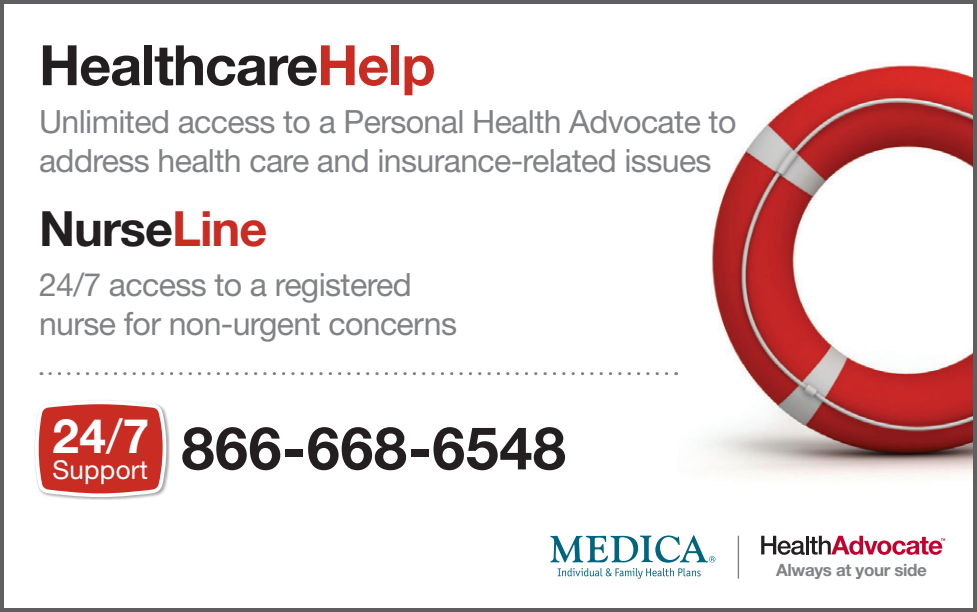
<style>
.page{position:relative;width:977px;height:612px;background:#fff}
.page>*{position:absolute;margin:0;border:0;box-sizing:border-box;transform-origin:0 0}
.t1{font:700 59.2px "Helvetica Neue LT Std";letter-spacing:.01em;color:#231f20}
.t2{font:700 55.6px "Helvetica Neue LT Std";letter-spacing:-.02em;color:#231f20}
.t3{font:700 48.8px "Helvetica Neue LT Std";letter-spacing:-.02em;color:#231f20}
.t4{font:700 47.6px "Helvetica Neue LT Std";color:#fff}
.t5{font:32px/38.4px "Helvetica Neue LT Std";letter-spacing:-.02em;color:#808285}
.t6{font:26px "Helvetica Neue LT Std";letter-spacing:.01em;color:#fff}
.t7{font:700 16.8px "Helvetica Neue LT Std";letter-spacing:-.02em;color:#808285}
.s1{color:#c92c23}
.s2{font-weight:400}
</style>
<div class="page">
<img style="left:677px;top:65px;width:295px;height:412px">
<div style="left:0;top:0;width:977px;height:612px;border:4px solid #5f5f62"></div>
<div style="left:34px;top:400px;width:135px;height:100px;background:#231f20;opacity:.39"></div>
<svg style="left:35px;top:401px;width:131px;height:96px;background:#d04f48"></svg>
<svg style="left:550px;top:535px;width:165px;height:44px"></svg>
<hr style="left:737px;top:536px;width:2px;height:43px;background:#808285">
<svg style="left:761px;top:536px;width:184px;height:19px"></svg>
<svg style="left:41px;top:372px;width:626px;height:3px"></svg>
<p class="t2" style="left:39px;top:31px;width:398px">Healthcare<span class="s1">Help</span></p>
<p class="t5" style="left:39px;top:102px;width:699px">Unlimited access to a Personal Health Advocate to address health care and insurance-related issues</p>
<p class="t3" style="left:39px;top:198px;width:230px">Nurse<span class="s1">Line</span></p>
<p class="t5" style="left:39px;top:265px;width:419px">24/7 access to a registered nurse for non-urgent concerns</p>
<p class="t4" style="left:52px;top:407px;width:98px">24<span class="s2">/</span>7</p>
<p class="t6" style="left:52px;top:454px;width:97px">Support</p>
<p class="t1" style="left:181px;top:412px;width:386px">866-668-6548</p>
<p class="t7" style="left:776px;top:560px;width:152px">Always at your side</p>
</div>
